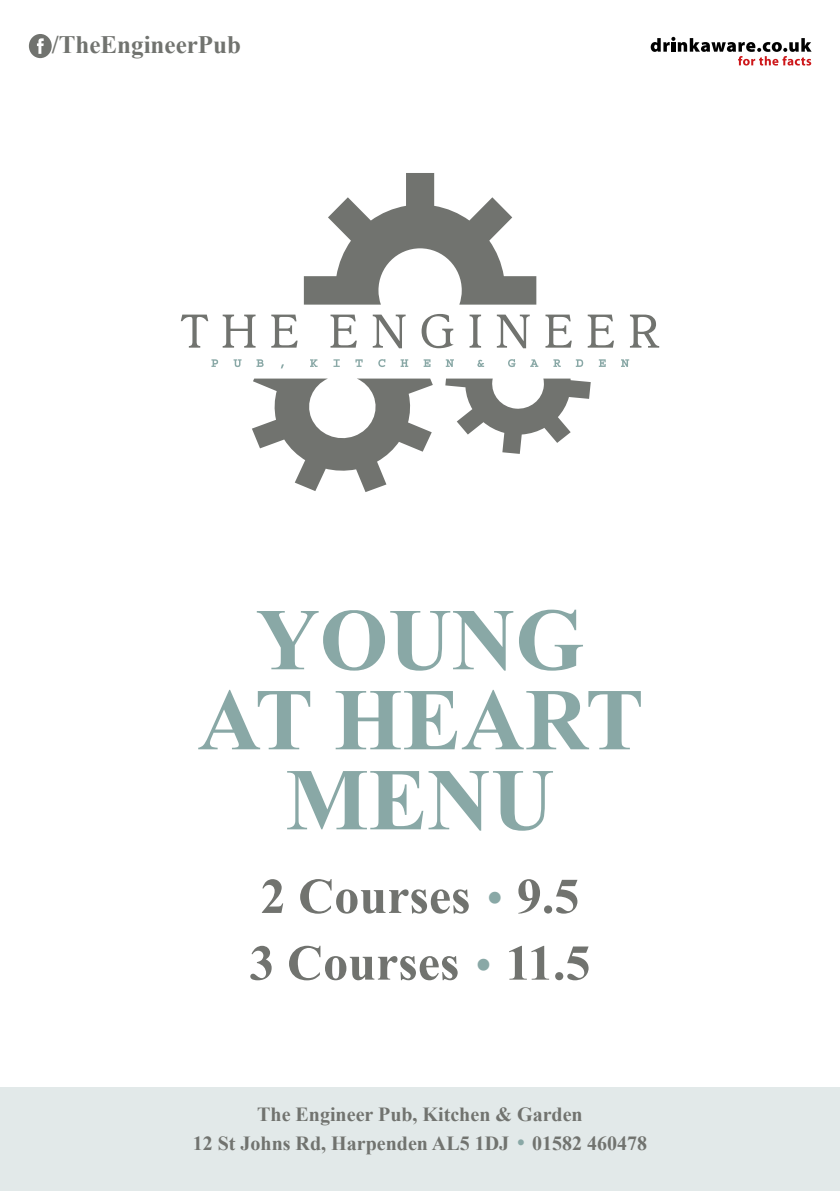
<style>
.page{position:relative;width:840px;height:1191px;background:#fff}
.page>*{position:absolute;margin:0;border:0;box-sizing:border-box;transform-origin:0 0}
.t1{font:700 88px/80px "Times New Roman";color:#89a8a6;text-align:center}
.t2{font:700 50px/66.6px "Times New Roman";color:#71736f}
.t3{font:700 25px "Times New Roman";color:#71736f}
.t4{font:700 20px/28.8px "Times New Roman";color:#71736f;text-align:center}
.s1{font-family:"Humanist 521 BT";font-weight:400;font-size:40px;color:#89a8a6}
.s2{font-family:"Humanist 521 BT";font-weight:400;color:#89a8a6}
</style>
<div class="page">
<div style="left:0;top:1087px;width:839px;height:104px;background:#e2e9e9"></div>
<svg style="left:650px;top:37px;width:161px;height:29px"></svg>
<svg style="left:29px;top:34px;width:23px;height:24px"></svg>
<svg style="left:252px;top:173px;width:338px;height:319px"></svg>
<svg style="left:181px;top:314px;width:477px;height:34px"></svg>
<svg style="left:211px;top:359px;width:7px;height:8px"></svg>
<svg style="left:233px;top:359px;width:8px;height:8px"></svg>
<svg style="left:256px;top:359px;width:7px;height:8px"></svg>
<svg style="left:280px;top:364px;width:4px;height:4px"></svg>
<svg style="left:310px;top:359px;width:7px;height:8px"></svg>
<svg style="left:333px;top:359px;width:6px;height:8px"></svg>
<svg style="left:355px;top:359px;width:7px;height:8px"></svg>
<svg style="left:378px;top:359px;width:7px;height:8px"></svg>
<svg style="left:400px;top:359px;width:8px;height:8px"></svg>
<svg style="left:423px;top:359px;width:7px;height:8px"></svg>
<svg style="left:445px;top:359px;width:8px;height:8px"></svg>
<svg style="left:477px;top:360px;width:7px;height:7px"></svg>
<svg style="left:507px;top:359px;width:8px;height:8px"></svg>
<svg style="left:530px;top:359px;width:8px;height:8px"></svg>
<svg style="left:553px;top:359px;width:7px;height:8px"></svg>
<svg style="left:575px;top:359px;width:8px;height:8px"></svg>
<svg style="left:598px;top:359px;width:7px;height:8px"></svg>
<svg style="left:621px;top:359px;width:7px;height:8px"></svg>
<p class="t3" style="left:52px;top:27px;width:191px">/TheEngineerPub</p>
<h1 class="t1" style="left:197px;top:597px;width:447px">YOUNG<br>AT HEART<br>MENU</h1>
<h2 class="t2" style="left:249px;top:861px;width:342px">2 Courses <span class="s1">•</span> 9.5<br>3 Courses <span class="s1">•</span> 11.5</h2>
<p class="t4" style="left:193px;top:1099px;width:456px">The Engineer Pub, Kitchen &amp; Garden<br>12 St Johns Rd, Harpenden AL5 1DJ <span class="s2">•</span> 01582 460478</p>
</div>
